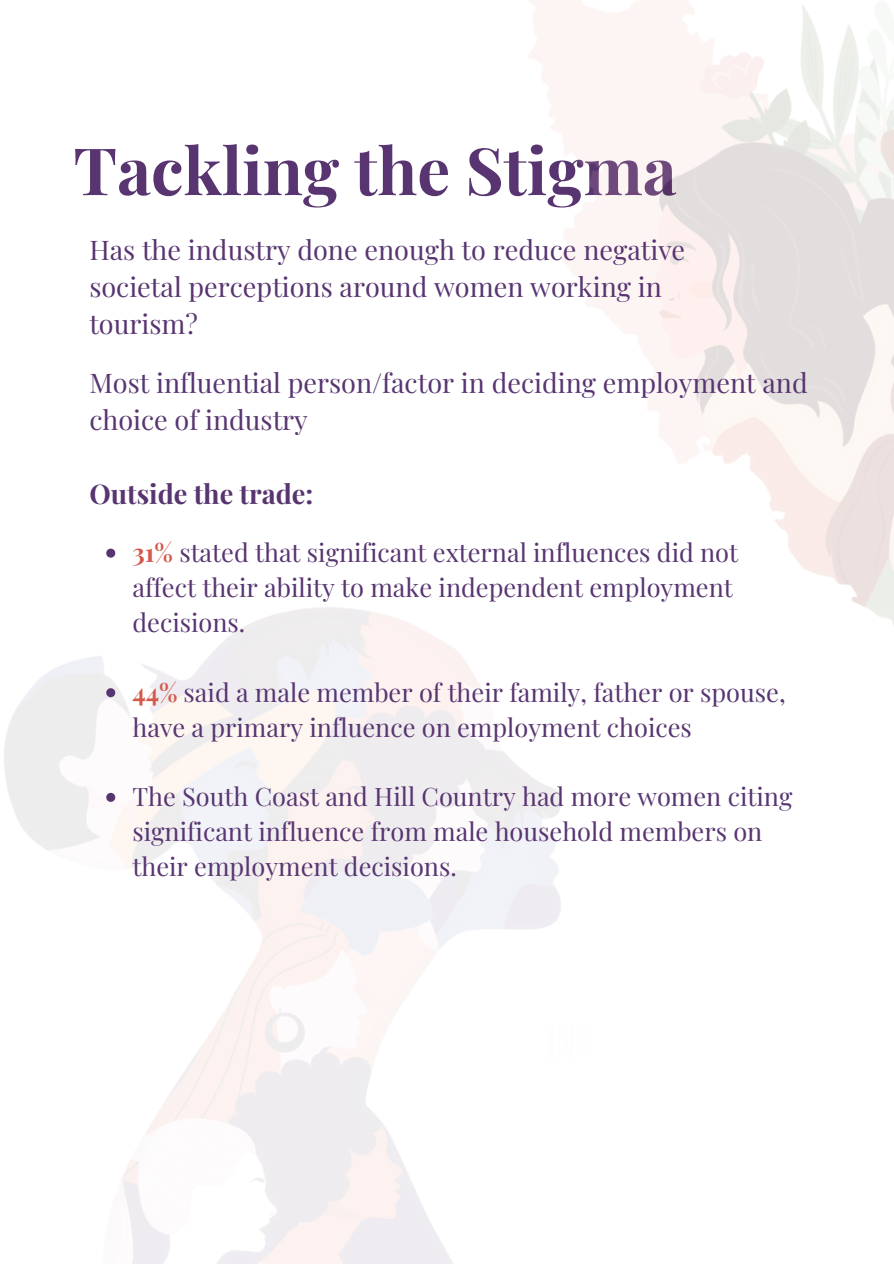
<style>
.page{position:relative;width:894px;height:1264px;background:#fff}
.page>*{position:absolute;margin:0;border:0;box-sizing:border-box;transform-origin:0 0}
.t1{font:700 65.4px "Playfair Display";color:#583571}
.t2{font:27px/37.2px "Playfair Display";color:#583571}
.t3{font:700 27px "Playfair Display";color:#583571}
.t4{font:25.35px/34.8px "Playfair Display";color:#583571}
.s1{font-weight:700;color:#d4594d}
</style>
<div class="page">
<img style="left:4px;top:552px;width:557px;height:711px">
<img style="left:498px;top:0;width:395px;height:772px">
<svg style="left:106px;top:548px;width:9px;height:9px"></svg>
<svg style="left:106px;top:688px;width:9px;height:9px"></svg>
<svg style="left:106px;top:792px;width:9px;height:9px"></svg>
<p class="t1" style="left:73px;top:124px;width:604px">Tackling the Stigma</p>
<h1 class="t2" style="left:89px;top:230px;width:597px">Has the industry done enough to reduce negative societal perceptions around women working in tourism?</h1>
<p class="t2" style="left:89px;top:363px;width:719px">Most influential person/factor in deciding employment and choice of industry</p>
<p class="t3" style="left:89px;top:475px;width:225px">Outside the trade:</p>
<p class="t4" style="left:132px;top:534px;width:607px"><span class="s1">31%</span> stated that significant external influences did not affect their ability to make independent employment decisions.</p>
<p class="t4" style="left:132px;top:673px;width:654px"><span class="s1">44%</span> said a male member of their family, father or spouse, have a primary influence on employment choices</p>
<h2 class="t4" style="left:132px;top:778px;width:661px">The South Coast and Hill Country had more women citing significant influence from male household members on their employment decisions.</h2>
</div>
